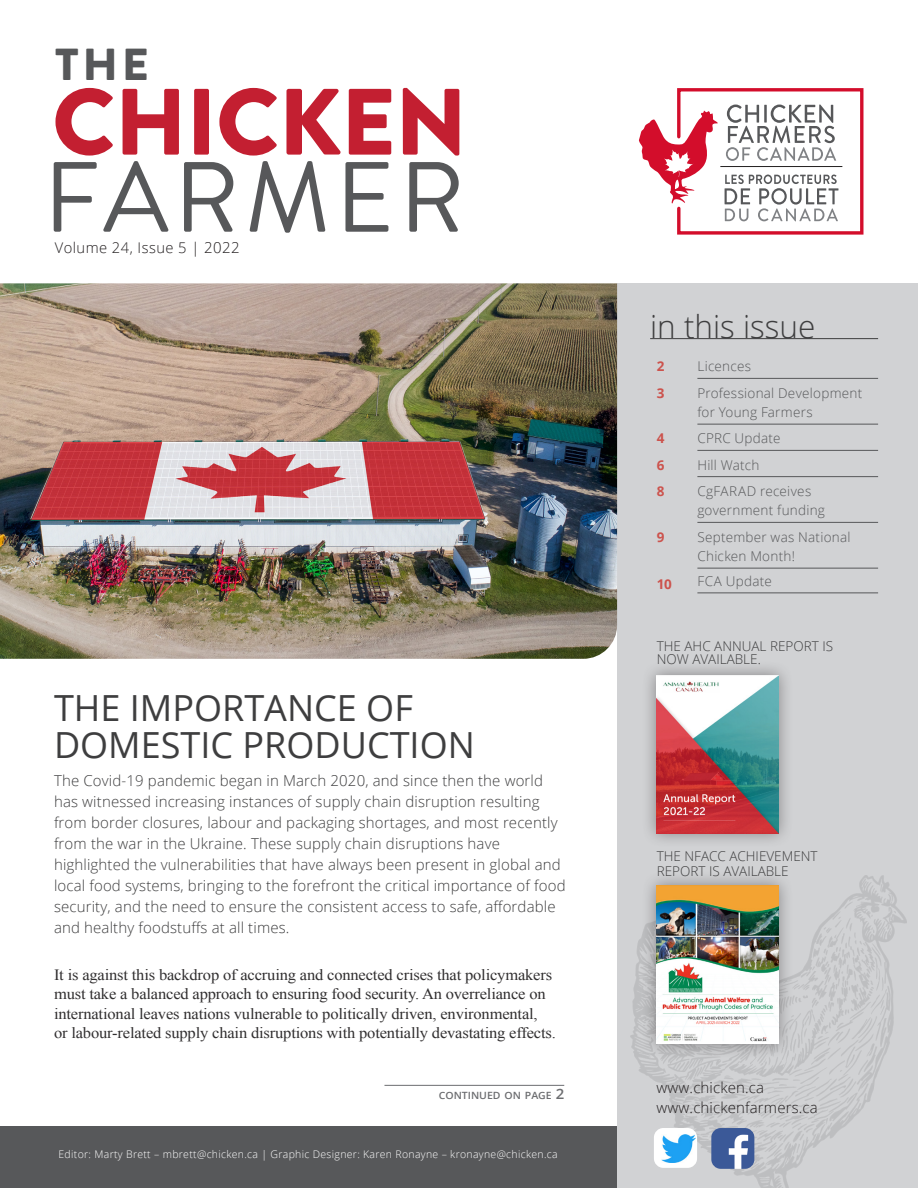
<style>
.page{position:relative;width:918px;height:1188px;background:#fff}
.page>*{position:absolute;margin:0;border:0;box-sizing:border-box;transform-origin:0 0}
.t1{font:99.45px "Brandon Grotesque";letter-spacing:.05em;color:#57585a}
.t2{font:900 93.9px "Brandon Grotesque";letter-spacing:-.01em;color:#c31f31}
.t3{font:900 44.85px "Brandon Grotesque";color:#57585a}
.Header_1{font:36px/37.5px "Open Sans";color:#3e3e3f}
.TOC_heading{font:300 31.5px "Open Sans";color:#3e3e3f}
.Body{font:15.6px/19.5px "Times New Roman";letter-spacing:-.01em;color:#312f30;scale:1.05 1}
.Intro{font:300 15px/21px "Open Sans";letter-spacing:.01em;color:#3e3e3f}
.Intro-2{font:300 15px "Open Sans";letter-spacing:.01em;color:#231f20}
.t4{font:300 14.7px "Open Sans";letter-spacing:.03em;color:#231f20}
.t5{font:300 13.5px/19.5px "Open Sans";letter-spacing:.02em;color:#57585a}
.TOC_heading-2{font:300 13.5px/13.5px "Open Sans";color:#3e3e3f}
.t6{font:700 13.5px "Open Sans";color:#cc534d}
.t7{font:300 10.5px "Open Sans";letter-spacing:.03em;color:#fff}
.Body-2{font:600 10.05px "Open Sans";color:#6c6d70;scale:1.05 1}
.s1{font-size:15px}
.s2{font-size:14.25px}
</style>
<div class="page">
<div style="left:0;top:1126px;width:631px;height:62px;background:#57585a"></div>
<div style="left:617px;top:284px;width:301px;height:904px;background:#d1d2d4"></div>
<svg style="left:639px;top:88px;width:224px;height:147px"></svg>
<hr style="left:720px;top:166px;width:122px;height:1px;background:#231f20">
<img style="left:630px;top:876px;width:276px;height:312px">
<img style="left:711px;top:1128px;width:43px;height:41px">
<div style="left:654px;top:1128px;width:43px;height:40px;background:#fff;border-radius:9px"></div>
<img style="left:661px;top:1134px;width:35px;height:29px">
<hr style="left:650px;top:338px;width:228px;height:1px;background:#3e3e3f">
<hr style="left:697px;top:378px;width:181px;height:1px;background:#57585a">
<hr style="left:697px;top:424px;width:181px;height:1px;background:#57585a">
<hr style="left:697px;top:450px;width:181px;height:1px;background:#57585a">
<hr style="left:697px;top:476px;width:181px;height:1px;background:#57585a">
<hr style="left:697px;top:522px;width:181px;height:1px;background:#57585a">
<hr style="left:697px;top:568px;width:181px;height:1px;background:#57585a">
<hr style="left:697px;top:593px;width:181px;height:1px;background:#57585a">
<hr style="left:384px;top:1085px;width:180px;height:1px;background:#6c6d70">
<img style="left:0;top:283px;width:617px;height:376px">
<div style="left:642px;top:660px;width:152px;height:188px;background:#231f20;opacity:.45"></div>
<img style="left:657px;top:675px;width:122px;height:158px">
<div style="left:642px;top:870px;width:152px;height:189px;background:#231f20;opacity:.45"></div>
<img style="left:657px;top:886px;width:122px;height:158px">
<h3 class="t3" style="left:55px;top:33px;width:95px">THE</h3>
<h2 class="t2" style="left:52px;top:56px;width:417px">CHICKEN</h2>
<h1 class="t1" style="left:44px;top:129px;width:423px">FARMER</h1>
<p class="t4" style="left:55px;top:238px;width:186px">Volume 24, Issue 5 | <span class="s1">2022</span></p>
<p class="Header_1" style="left:54px;top:688px;width:422px">THE IMPORTANCE OF<br>DOMESTIC PRODUCTION</p>
<p class="Intro" style="left:54px;top:770px;width:513px">The Covid-19 pandemic began in March 2020, and since then the world has witnessed increasing instances of supply chain disruption resulting from border closures, labour and packaging shortages, and most recently from the war in the Ukraine. These supply chain disruptions have highlighted the vulnerabilities that have always been present in global and local food systems, bringing to the forefront the critical importance of food security, and the need to ensure the consistent access to safe, affordable and healthy foodstuffs at all times.</p>
<p class="Body" style="left:54px;top:964px;width:479px">It is against this backdrop of accruing and connected crises that policymakers must take a balanced approach to ensuring food security. An overreliance on international leaves nations vulnerable to politically driven, environmental,<br>or labour-related supply chain disruptions with potentially devastating effects.</p>
<p class="Body-2" style="left:439px;top:1088px;width:121px">CONTINUED ON PAGE <span class="s2">2</span></p>
<p class="t7" style="left:59px;top:1147px;width:501px">Editor: Marty Brett – mbrett@chicken.ca | Graphic Designer: Karen Ronayne – kronayne@chicken.ca</p>
<p class="TOC_heading" style="left:650px;top:305px;width:167px">in this issue</p>
<p class="t6" style="left:657px;top:357px;width:9px">2</p>
<p class="t5" style="left:697px;top:356px;width:55px">Licences</p>
<p class="t6" style="left:657px;top:383px;width:9px">3</p>
<p class="t5" style="left:697px;top:383px;width:166px">Professional Development for Young Farmers</p>
<p class="t6" style="left:657px;top:429px;width:9px">4</p>
<p class="t5" style="left:697px;top:428px;width:85px">CPRC Update</p>
<p class="t6" style="left:657px;top:455px;width:9px">6</p>
<p class="t5" style="left:697px;top:455px;width:64px">Hill Watch</p>
<p class="t6" style="left:657px;top:482px;width:9px">8</p>
<p class="t5" style="left:697px;top:481px;width:129px">CgFARAD receives government funding</p>
<p class="t6" style="left:657px;top:527px;width:9px">9</p>
<p class="t5" style="left:697px;top:527px;width:155px">September was National<br>Chicken Month!</p>
<p class="t6" style="left:657px;top:575px;width:17px">10</p>
<p class="t5" style="left:697px;top:571px;width:76px">FCA Update</p>
<p class="TOC_heading-2" style="left:657px;top:639px;width:178px">THE AHC ANNUAL REPORT IS<br>NOW AVAILABLE.</p>
<p class="TOC_heading-2" style="left:657px;top:848px;width:162px;line-height:15px">THE NFACC ACHIEVEMENT<br>REPORT IS AVAILABLE</p>
<p class="Intro-2" style="left:657px;top:1078px;width:109px">www.chicken.ca</p>
<p class="Intro-2" style="left:657px;top:1097px;width:163px">www.chickenfarmers.ca</p>
</div>
